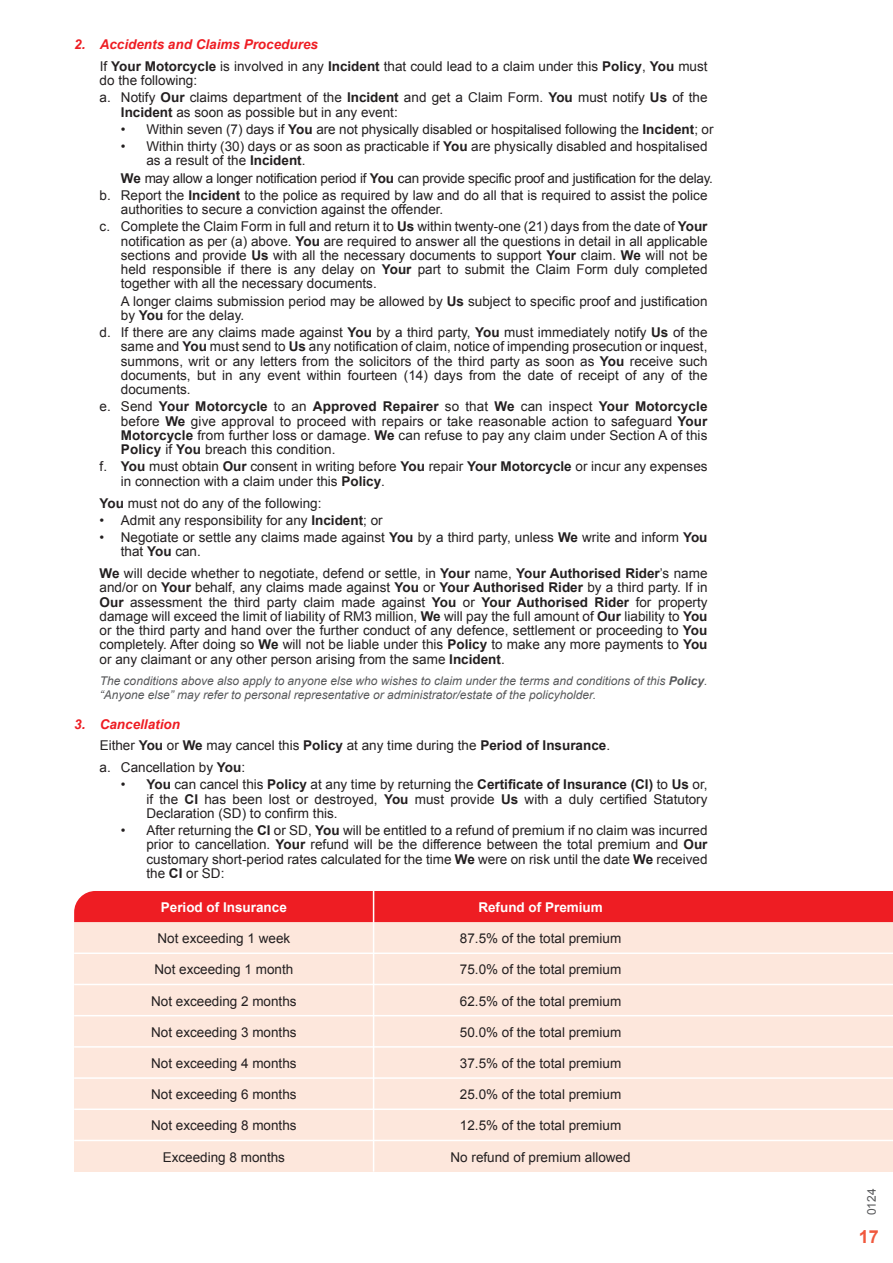
<style>
.page{position:relative;width:893px;height:1263px;background:#fff}
.page>*{position:absolute;margin:0;border:0;box-sizing:border-box;transform-origin:0 0}
.t1{font:700 18px "Arial";color:#f0593e}
.t2{font:13.5px/14.2px "Arial";color:#231f20}
.t3{font:13.5px/17.2px "Arial";letter-spacing:-.02em;color:#231f20}
.t4{font:700 13.5px "Arial";color:#fff}
.t5{font:italic 12px/14.2px "Arial";color:#57585a}
.t6{font:12px "Arial";color:#57585a}
.s1{font-weight:700;font-style:italic;color:#ee1d23}
.s2{font-weight:700}
</style>
<div class="page">
<div style="left:74px;top:922px;width:819px;height:250px;background:#fde7dc"></div>
<div style="left:74px;top:891px;width:819px;height:31px;background:#ee1d23"></div>
<hr style="left:74px;top:952px;width:819px;height:2px;background:#fff">
<hr style="left:74px;top:984px;width:819px;height:1px;background:#fff">
<hr style="left:74px;top:1015px;width:819px;height:1px;background:#fff">
<hr style="left:74px;top:1046px;width:819px;height:1px;background:#fff">
<hr style="left:74px;top:1077px;width:819px;height:2px;background:#fff">
<hr style="left:74px;top:1108px;width:819px;height:2px;background:#fff">
<hr style="left:74px;top:1140px;width:819px;height:1px;background:#fff">
<hr style="left:373px;top:891px;width:1px;height:281px;background:#fff">
<p class="t2" style="left:100px;top:34px;width:609px;line-height:21.8px;text-indent:-26px"><span class="s1">2. Accidents and Claims Procedures<br></span>If <span class="s2">Your Motorcycle</span> is involved in any <span class="s2">Incident</span> that could lead to a claim under this <span class="s2">Policy</span>, <span class="s2">You</span> must</p>
<p class="t2" style="left:100px;top:72px;width:609px;line-height:17.2px">do the following:<br>a. Notify <span class="s2">Our</span> claims department of the <span class="s2">Incident</span> and get a Claim Form. <span class="s2">You</span> must notify <span class="s2">Us</span> of the</p>
<p class="t2" style="left:121px;top:105px;width:278px"><span class="s2">Incident</span> as soon as possible but in any event:</p>
<p class="t2" style="left:121px;top:122px;width:594px">• Within seven (7) days if <span class="s2">You</span> are not physically disabled or hospitalised following the <span class="s2">Incident</span>; or</p>
<p class="t2" style="left:146px;top:139px;width:563px;text-indent:-26px">• Within thirty (30) days or as soon as practicable if <span class="s2">You</span> are physically disabled and hospitalised as a result of the <span class="s2">Incident</span>.</p>
<p class="t3" style="left:100px;top:169px;width:615px;text-indent:21px"><span class="s2">We</span> may allow a longer notification period if <span class="s2">You</span> can provide specific proof and justification for the delay. b. Report the <span class="s2">Incident</span> to the police as required by law and do all that is required to assist the police</p>
<p class="t2" style="left:100px;top:201px;width:609px;line-height:17.2px;text-indent:21px">authorities to secure a conviction against the offender.<br>c. Complete the Claim Form in full and return it to <span class="s2">Us</span> within twenty-one (21) days from the date of <span class="s2">Your</span></p>
<p class="t2" style="left:121px;top:234px;width:588px;text-align:justify">notification as per (a) above. <span class="s2">You</span> are required to answer all the questions in detail in all applicable sections and provide <span class="s2">Us</span> with all the necessary documents to support <span class="s2">Your</span> claim. <span class="s2">We</span> will not be held responsible if there is any delay on <span class="s2">Your</span> part to submit the Claim Form duly completed together with all the necessary documents.</p>
<p class="t2" style="left:121px;top:294px;width:588px">A longer claims submission period may be allowed by <span class="s2">Us</span> subject to specific proof and justification by <span class="s2">You</span> for the delay.</p>
<p class="t2" style="left:121px;top:325px;width:588px;text-align:justify;text-indent:-21px">d. If there are any claims made against <span class="s2">You</span> by a third party, <span class="s2">You</span> must immediately notify <span class="s2">Us</span> of the same and <span class="s2">You</span> must send to <span class="s2">Us</span> any notification of claim, notice of impending prosecution or inquest, summons, writ or any letters from the solicitors of the third party as soon as <span class="s2">You</span> receive such documents, but in any event within fourteen (14) days from the date of receipt of any of the documents.</p>
<p class="t2" style="left:121px;top:400px;width:588px;text-align:justify;text-indent:-21px">e. Send <span class="s2">Your Motorcycle</span> to an <span class="s2">Approved Repairer</span> so that <span class="s2">We</span> can inspect <span class="s2">Your Motorcycle </span>before <span class="s2">We</span> give approval to proceed with repairs or take reasonable action to safeguard <span class="s2">Your Motorcycle</span> from further loss or damage. <span class="s2">We</span> can refuse to pay any claim under Section A of this <span class="s2">Policy</span> if <span class="s2">You</span> breach this condition.</p>
<p class="t2" style="left:121px;top:460px;width:588px;text-indent:-21px">f. <span class="s2">You</span> must obtain <span class="s2">Our</span> consent in writing before <span class="s2">You</span> repair <span class="s2">Your Motorcycle</span> or incur any expenses in connection with a claim under this <span class="s2">Policy</span>.</p>
<p class="t2" style="left:100px;top:496px;width:223px"><span class="s2">You</span> must not do any of the following:</p>
<p class="t2" style="left:100px;top:513px;width:285px">• Admit any responsibility for any <span class="s2">Incident</span>; or</p>
<p class="t2" style="left:121px;top:530px;width:588px;text-indent:-21px">• Negotiate or settle any claims made against <span class="s2">You</span> by a third party, unless <span class="s2">We</span> write and inform <span class="s2">You </span>that <span class="s2">You</span> can.</p>
<p class="t2" style="left:100px;top:566px;width:609px;text-align:justify"><span class="s2">We</span> will decide whether to negotiate, defend or settle, in <span class="s2">Your</span> name, <span class="s2">Your Authorised Rider</span>’s name and/or on <span class="s2">Your</span> behalf, any claims made against <span class="s2">You</span> or <span class="s2">Your Authorised Rider</span> by a third party. If in <span class="s2">Our</span> assessment the third party claim made against <span class="s2">You</span> or <span class="s2">Your Authorised Rider</span> for property damage will exceed the limit of liability of RM3 million, <span class="s2">We</span> will pay the full amount of <span class="s2">Our</span> liability to <span class="s2">You </span>or the third party and hand over the further conduct of any defence, settlement or proceeding to <span class="s2">You </span>completely. After doing so <span class="s2">We</span> will not be liable under this <span class="s2">Policy</span> to make any more payments to <span class="s2">You </span>or any claimant or any other person arising from the same <span class="s2">Incident</span>.</p>
<p class="t5" style="left:100px;top:674px;width:609px">The conditions above also apply to anyone else who wishes to claim under the terms and conditions of this <span class="s2">Policy</span>. “Anyone else” may refer to personal representative or administrator/estate of the policyholder.</p>
<p class="t2" style="left:100px;top:713px;width:512px;line-height:21.8px;text-indent:-25px"><span class="s1">3. Cancellation<br></span>Either <span class="s2">You</span> or <span class="s2">We</span> may cancel this <span class="s2">Policy</span> at any time during the <span class="s2">Period of Insurance</span>. a. Cancellation by <span class="s2">You</span>:</p>
<p class="t2" style="left:146px;top:778px;width:563px;text-align:justify;text-indent:-26px">• <span class="s2">You</span> can cancel this <span class="s2">Policy</span> at any time by returning the <span class="s2">Certificate of Insurance (CI)</span> to <span class="s2">Us</span> or, if the <span class="s2">CI</span> has been lost or destroyed, <span class="s2">You</span> must provide <span class="s2">Us</span> with a duly certified Statutory Declaration (SD) to confirm this.</p>
<p class="t2" style="left:146px;top:823px;width:563px;text-align:justify;text-indent:-26px">• After returning the <span class="s2">CI</span> or SD, <span class="s2">You</span> will be entitled to a refund of premium if no claim was incurred prior to cancellation. <span class="s2">Your</span> refund will be the difference between the total premium and <span class="s2">Our </span>customary short-period rates calculated for the time <span class="s2">We</span> were on risk until the date <span class="s2">We</span> received the <span class="s2">CI</span> or SD:</p>
<p class="t4" style="left:161px;top:898px;width:128px">Period of Insurance</p>
<p class="t2" style="left:157px;top:931px;width:134px">Not exceeding 1 week</p>
<p class="t2" style="left:154px;top:962px;width:140px">Not exceeding 1 month</p>
<p class="t2" style="left:151px;top:994px;width:147px">Not exceeding 2 months</p>
<p class="t2" style="left:151px;top:1025px;width:147px">Not exceeding 3 months</p>
<p class="t2" style="left:151px;top:1056px;width:147px">Not exceeding 4 months</p>
<p class="t2" style="left:151px;top:1087px;width:147px">Not exceeding 6 months</p>
<p class="t2" style="left:151px;top:1118px;width:147px">Not exceeding 8 months</p>
<p class="t2" style="left:163px;top:1150px;width:124px">Exceeding 8 months</p>
<p class="t4" style="left:478px;top:898px;width:126px">Refund of Premium</p>
<p class="t2" style="left:460px;top:931px;width:163px">87.5% of the total premium</p>
<p class="t2" style="left:460px;top:962px;width:163px">75.0% of the total premium</p>
<p class="t2" style="left:460px;top:994px;width:163px">62.5% of the total premium</p>
<p class="t2" style="left:460px;top:1025px;width:163px">50.0% of the total premium</p>
<p class="t2" style="left:460px;top:1056px;width:163px">37.5% of the total premium</p>
<p class="t2" style="left:460px;top:1087px;width:163px">25.0% of the total premium</p>
<p class="t2" style="left:460px;top:1118px;width:163px">12.5% of the total premium</p>
<p class="t2" style="left:451px;top:1150px;width:182px">No refund of premium allowed</p>
<p class="t6" style="left:864px;top:1215px;width:28px;rotate:-90deg">0124</p>
<h1 class="t1" style="left:859px;top:1225px;width:22px">17</h1>
</div>
